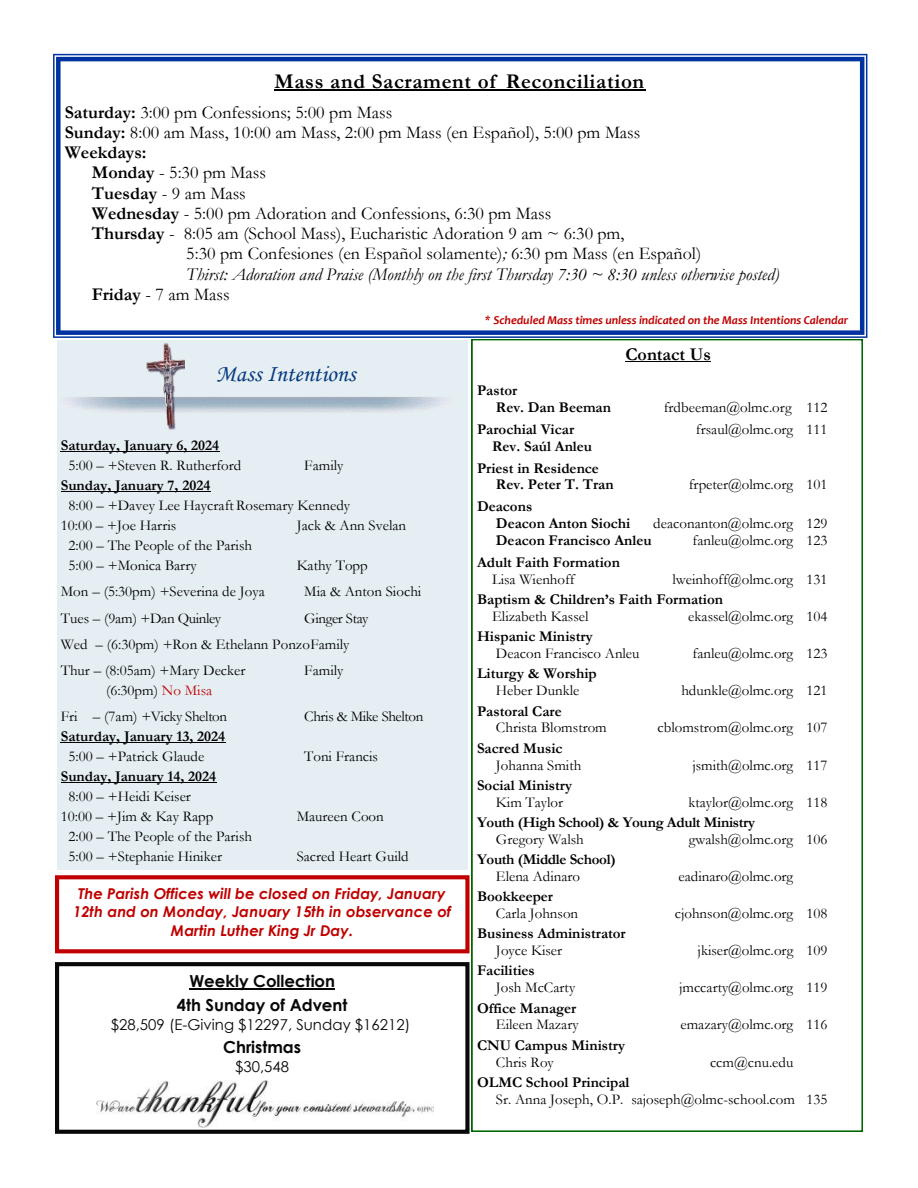
<style>
.page{position:relative;width:918px;height:1188px;background:#fff}
.page>*{position:absolute;margin:0;border:0;box-sizing:border-box;transform-origin:0 0}
.t1{font:24px "Monotype Corsiva";color:#05397e}
.t2{font:700 21.15px "Garamond";letter-spacing:.035em;color:#000}
.t3{font:18px "Garamond";color:#000}
.t4{font:italic 18px "Garamond";color:#000}
.t5{font:700 18px "Garamond";color:#000}
.t6{font:700 16.5px "Century Gothic";color:#080808}
.t7{font:15px "Garamond";color:#000}
.t8{font:700 15px "Garamond";color:#000}
.t9{font:italic 700 15px/18.3px "Century Gothic";color:#c00000;text-align:center}
.t10{font:700 15px "Garamond";letter-spacing:-.02em;color:#000}
.t11{font:15px "Century Gothic";color:#080808}
.t12{font:15px "Garamond";letter-spacing:-.02em;color:#000}
.t13{font:15px "Garamond";letter-spacing:-.025em;color:#000}
.t14{font:italic 700 12px "Candara";color:#c00000}
.s1{font-weight:700}
.s2{font-style:italic}
.s3{color:#c00000}
</style>
<div class="page">
<svg style="left:472px;top:339px;width:391px;height:793px"></svg>
<hr style="left:625px;top:361px;width:86px;height:1px;background:#000">
<svg style="left:53px;top:54px;width:814px;height:284px"></svg>
<hr style="left:274px;top:90px;width:372px;height:1px;background:#000">
<div style="left:55px;top:962px;width:415px;height:172px;border:4px solid #080808"></div>
<hr style="left:189px;top:988px;width:146px;height:1px;background:#080808">
<img style="left:97px;top:1080px;width:336px;height:48px">
<div style="left:55px;top:875px;width:415px;height:78px;border:4px solid #c00000"></div>
<div style="left:58px;top:340px;width:410px;height:529px;background:#e5eef3"></div>
<hr style="left:61px;top:451px;width:63px;height:1px;background:#000">
<hr style="left:124px;top:451px;width:95px;height:1px;background:#000">
<hr style="left:61px;top:491px;width:150px;height:1px;background:#000">
<hr style="left:61px;top:742px;width:63px;height:1px;background:#000">
<hr style="left:124px;top:742px;width:101px;height:1px;background:#000">
<hr style="left:61px;top:782px;width:156px;height:1px;background:#000">
<img style="left:65px;top:343px;width:379px;height:87px">
<div style="left:185px;top:357px;width:202px;height:35px;background:#e5eef3"></div>
<p class="t2" style="left:275px;top:70px;width:371px">Mass and Sacrament of Reconciliation</p>
<p class="t3" style="left:65px;top:102px;width:329px"><span class="s1">Saturday:</span> 3:00 pm Confessions; 5:00 pm Mass</p>
<p class="t3" style="left:65px;top:122px;width:577px"><span class="s1">Sunday:</span> 8:00 am Mass, 10:00 am Mass, 2:00 pm Mass (en Español), 5:00 pm Mass</p>
<p class="t5" style="left:65px;top:143px;width:83px">Weekdays:</p>
<p class="t3" style="left:92px;top:163px;width:176px"><span class="s1">Monday</span> - 5:30 pm Mass</p>
<p class="t3" style="left:92px;top:183px;width:155px"><span class="s1">Tuesday</span> - 9 am Mass</p>
<p class="t3" style="left:92px;top:203px;width:461px"><span class="s1">Wednesday</span> - 5:00 pm Adoration and Confessions, 6:30 pm Mass</p>
<p class="t3" style="left:92px;top:224px;width:534px"><span class="s1">Thursday</span> - 8:05 am (School Mass), Eucharistic Adoration 9 am ~ 6:30 pm,</p>
<p class="t3" style="left:186px;top:244px;width:517px">5:30 pm Confesiones (en Español solamente)<span class="s2">;</span> 6:30 pm Mass (en Español)</p>
<p class="t4" style="left:186px;top:264px;width:595px">Thirst: Adoration and Praise (Monthly on the first Thursday 7:30 ~ 8:30 unless otherwise posted)</p>
<p class="t3" style="left:92px;top:284px;width:139px"><span class="s1">Friday</span> - 7 am Mass</p>
<p class="t14" style="left:485px;top:315px;width:365px">* Scheduled Mass times unless indicated on the Mass Intentions Calendar</p>
<p class="t1" style="left:216px;top:362px;width:141px">Mass Intentions</p>
<p class="t8" style="left:61px;top:437px;width:160px">Saturday, January 6, 2024</p>
<p class="t7" style="left:68px;top:457px;width:174px">5:00 – +Steven R. Rutherford</p>
<p class="t7" style="left:304px;top:457px;width:41px">Family</p>
<p class="t8" style="left:61px;top:477px;width:151px">Sunday, January 7, 2024</p>
<p class="t7" style="left:68px;top:497px;width:283px">8:00 – +Davey Lee Haycraft Rosemary Kennedy</p>
<p class="t7" style="left:61px;top:517px;width:117px">10:00 – +Joe Harris</p>
<p class="t7" style="left:297px;top:517px;width:111px">Jack &amp; Ann Svelan</p>
<p class="t7" style="left:68px;top:537px;width:185px">2:00 – The People of the Parish</p>
<p class="t7" style="left:68px;top:557px;width:130px">5:00 – +Monica Barry</p>
<p class="t7" style="left:297px;top:557px;width:73px">Kathy Topp</p>
<p class="t7" style="left:61px;top:584px;width:205px">Mon – (5:30pm) +Severina de Joya</p>
<p class="t7" style="left:304px;top:584px;width:119px">Mia &amp; Anton Siochi</p>
<p class="t12" style="left:61px;top:610px;width:162px">Tues – (9am) +Dan Quinley</p>
<p class="t13" style="left:304px;top:610px;width:66px">Ginger Stay</p>
<p class="t7" style="left:61px;top:636px;width:290px">Wed – (6:30pm) +Ron &amp; Ethelann PonzoFamily</p>
<p class="t7" style="left:61px;top:662px;width:186px">Thur – (8:05am) +Mary Decker</p>
<p class="t7" style="left:304px;top:662px;width:41px">Family</p>
<p class="t7" style="left:106px;top:682px;width:108px">(6:30pm) <span class="s3">No Misa</span></p>
<p class="t12" style="left:61px;top:708px;width:168px">Fri – (7am) +Vicky Shelton</p>
<p class="t13" style="left:304px;top:708px;width:121px">Chris &amp; Mike Shelton</p>
<p class="t8" style="left:61px;top:728px;width:166px">Saturday, January 13, 2024</p>
<p class="t7" style="left:68px;top:748px;width:137px">5:00 – +Patrick Glaude</p>
<p class="t7" style="left:304px;top:748px;width:75px">Toni Francis</p>
<p class="t8" style="left:61px;top:768px;width:157px">Sunday, January 14, 2024</p>
<p class="t7" style="left:68px;top:788px;width:124px">8:00 – +Heidi Keiser</p>
<p class="t7" style="left:61px;top:808px;width:154px">10:00 – +Jim &amp; Kay Rapp</p>
<p class="t7" style="left:297px;top:808px;width:89px">Maureen Coon</p>
<p class="t7" style="left:68px;top:829px;width:185px">2:00 – The People of the Parish</p>
<p class="t7" style="left:68px;top:849px;width:155px">5:00 – +Stephanie Hiniker</p>
<p class="t7" style="left:297px;top:849px;width:114px">Sacred Heart Guild</p>
<p class="t9" style="left:78px;top:884px;width:369px">The Parish Offices will be closed on Friday, January</p>
<p class="t9" style="left:73px;top:902px;width:379px">12th and on Monday, January 15th in observance of<br>Martin Luther King Jr Day.</p>
<p class="t6" style="left:189px;top:970px;width:147px">Weekly Collection</p>
<p class="t6" style="left:177px;top:994px;width:172px">4th Sunday of Advent</p>
<p class="t11" style="left:111px;top:1015px;width:301px">$28,509 (E-Giving $12297, Sunday $16212)</p>
<p class="t6" style="left:223px;top:1036px;width:79px">Christmas</p>
<p class="t11" style="left:235px;top:1057px;width:55px">$30,548</p>
<p class="t5" style="left:625px;top:344px;width:87px">Contact Us</p>
<p class="t8" style="left:477px;top:382px;width:42px">Pastor</p>
<p class="t8" style="left:496px;top:399px;width:117px">Rev. Dan Beeman</p>
<p class="t7" style="left:664px;top:399px;width:165px">frdbeeman@olmc.org 112</p>
<p class="t8" style="left:477px;top:421px;width:99px">Parochial Vicar</p>
<p class="t7" style="left:696px;top:421px;width:133px">frsaul@olmc.org 111</p>
<p class="t8" style="left:492px;top:438px;width:101px">Rev. Saúl Anleu</p>
<p class="t8" style="left:477px;top:460px;width:123px">Priest in Residence</p>
<p class="t8" style="left:496px;top:476px;width:119px">Rev. Peter T. Tran</p>
<p class="t7" style="left:689px;top:476px;width:140px">frpeter@olmc.org 101</p>
<p class="t8" style="left:477px;top:498px;width:57px">Deacons</p>
<p class="t8" style="left:496px;top:515px;width:136px">Deacon Anton Siochi</p>
<p class="t7" style="left:653px;top:515px;width:176px">deaconanton@olmc.org 129</p>
<p class="t8" style="left:496px;top:532px;width:157px">Deacon Francisco Anleu</p>
<p class="t7" style="left:693px;top:532px;width:137px">fanleu@olmc.org 123</p>
<p class="t8" style="left:477px;top:554px;width:144px">Adult Faith Formation</p>
<p class="t7" style="left:492px;top:571px;width:84px">Lisa Wienhoff</p>
<p class="t7" style="left:672px;top:571px;width:157px">lweinhoff@olmc.org 131</p>
<p class="t8" style="left:477px;top:591px;width:248px">Baptism &amp; Children’s Faith Formation</p>
<p class="t7" style="left:492px;top:608px;width:98px">Elizabeth Kassel</p>
<p class="t7" style="left:688px;top:608px;width:141px">ekassel@olmc.org 104</p>
<p class="t8" style="left:477px;top:628px;width:117px">Hispanic Ministry</p>
<p class="t7" style="left:496px;top:645px;width:145px">Deacon Francisco Anleu</p>
<p class="t7" style="left:693px;top:645px;width:137px">fanleu@olmc.org 123</p>
<p class="t8" style="left:477px;top:665px;width:121px">Liturgy &amp; Worship</p>
<p class="t7" style="left:496px;top:682px;width:85px">Heber Dunkle</p>
<p class="t7" style="left:681px;top:682px;width:148px">hdunkle@olmc.org 121</p>
<p class="t8" style="left:477px;top:703px;width:86px">Pastoral Care</p>
<p class="t7" style="left:496px;top:719px;width:112px">Christa Blomstrom</p>
<p class="t7" style="left:658px;top:719px;width:171px">cblomstrom@olmc.org 107</p>
<p class="t8" style="left:477px;top:740px;width:87px">Sacred Music</p>
<p class="t7" style="left:496px;top:757px;width:87px">Johanna Smith</p>
<p class="t7" style="left:692px;top:757px;width:137px">jsmith@olmc.org 117</p>
<p class="t8" style="left:477px;top:777px;width:96px">Social Ministry</p>
<p class="t7" style="left:496px;top:794px;width:69px">Kim Taylor</p>
<p class="t7" style="left:688px;top:794px;width:141px">ktaylor@olmc.org 118</p>
<p class="t10" style="left:477px;top:814px;width:280px">Youth (High School) &amp; Young Adult Ministry</p>
<p class="t7" style="left:496px;top:831px;width:89px">Gregory Walsh</p>
<p class="t7" style="left:689px;top:831px;width:140px">gwalsh@olmc.org 106</p>
<p class="t10" style="left:477px;top:851px;width:140px">Youth (Middle School)</p>
<p class="t7" style="left:496px;top:868px;width:86px">Elena Adinaro</p>
<p class="t7" style="left:679px;top:868px;width:116px">eadinaro@olmc.org</p>
<p class="t8" style="left:477px;top:888px;width:78px">Bookkeeper</p>
<p class="t7" style="left:496px;top:905px;width:84px">Carla Johnson</p>
<p class="t7" style="left:675px;top:905px;width:154px">cjohnson@olmc.org 108</p>
<p class="t8" style="left:477px;top:925px;width:150px">Business Administrator</p>
<p class="t7" style="left:496px;top:942px;width:68px">Joyce Kiser</p>
<p class="t7" style="left:698px;top:942px;width:132px">jkiser@olmc.org 109</p>
<p class="t8" style="left:477px;top:962px;width:59px">Facilities</p>
<p class="t7" style="left:496px;top:979px;width:81px">Josh McCarty</p>
<p class="t7" style="left:679px;top:979px;width:150px">jmccarty@olmc.org 119</p>
<p class="t8" style="left:477px;top:1000px;width:101px">Office Manager</p>
<p class="t7" style="left:496px;top:1016px;width:84px">Eileen Mazary</p>
<p class="t7" style="left:681px;top:1016px;width:149px">emazary@olmc.org 116</p>
<p class="t8" style="left:477px;top:1037px;width:150px">CNU Campus Ministry</p>
<p class="t7" style="left:496px;top:1054px;width:59px">Chris Roy</p>
<p class="t7" style="left:710px;top:1054px;width:85px">ccm@cnu.edu</p>
<p class="t8" style="left:477px;top:1074px;width:154px">OLMC School Principal</p>
<p class="t7" style="left:496px;top:1091px;width:333px">Sr. Anna Joseph, O.P. sajoseph@olmc-school.com 135</p>
</div>
